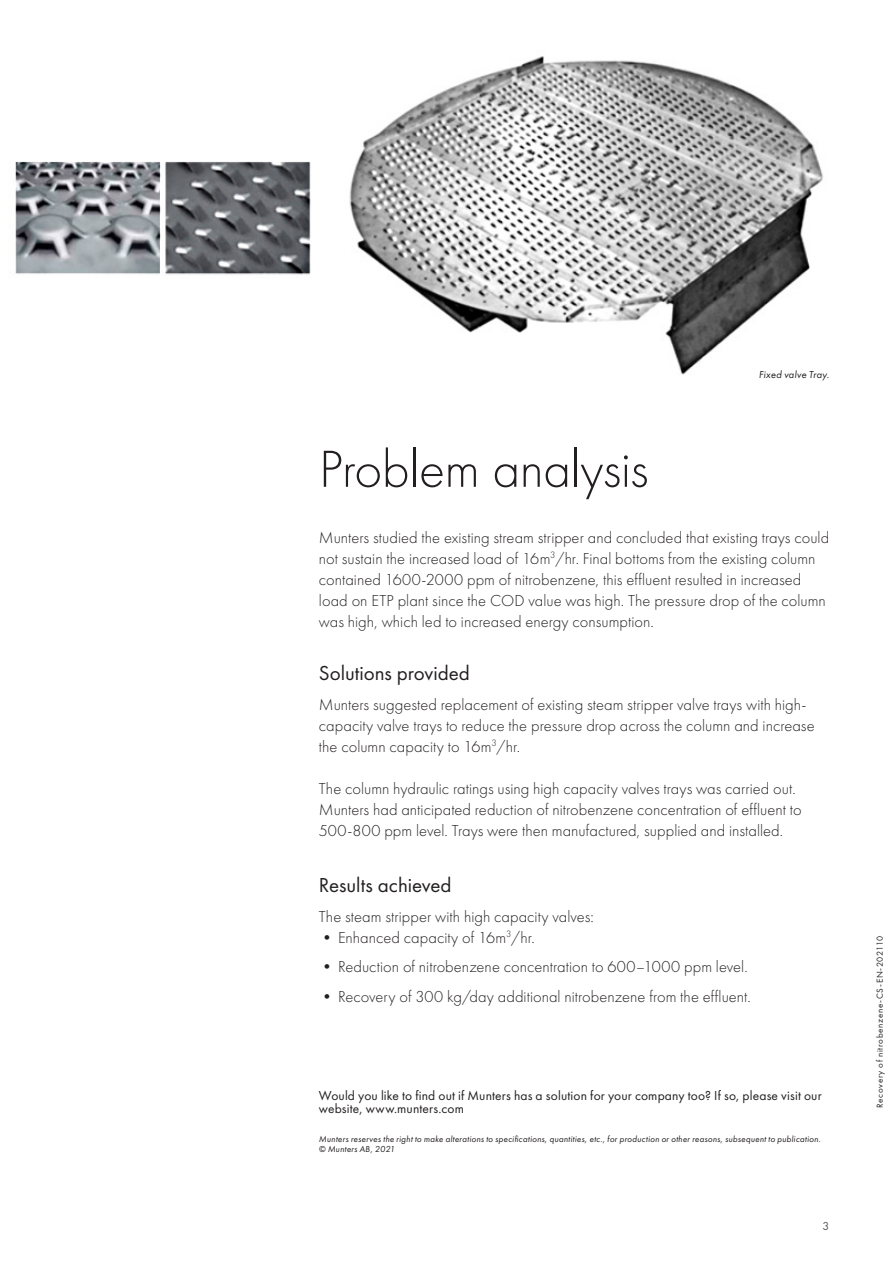
<style>
.page{position:relative;width:893px;height:1263px;background:#fff}
.page>*{position:absolute;margin:0;border:0;box-sizing:border-box;transform-origin:0 0}
.t1{font:54px "Futura PT Light";letter-spacing:-.01em;color:#231f20}
.t2{font:21px "Futura PT";color:#231f20}
.t3{font:16.5px/21px "Futura PT Light";letter-spacing:.005em;color:#231f20}
.t4{font:13.5px/12.6px "Futura PT";letter-spacing:.01em;color:#231f20}
.t5{font:12px "Futura PT";color:#57585a}
.t6{font:italic 10.5px "Futura PT Book";letter-spacing:.02em;color:#231f20}
.t7{font:italic 9px/10.5px "Futura PT Book";letter-spacing:.025em;color:#231f20}
.t8{font:9px "Futura PT";letter-spacing:.075em;color:#231f20}
</style>
<div class="page">
<img style="left:349px;top:56px;width:474px;height:319px">
<img style="left:15px;top:161px;width:296px;height:114px">
<h1 class="t1" style="left:319px;top:438px;width:331px">Problem analysis</h1>
<p class="t6" style="left:759px;top:368px;width:72px">Fixed valve Tray.</p>
<p class="t3" style="left:319px;top:527px;width:512px">Munters studied the existing stream stripper and concluded that existing trays could not sustain the increased load of 16m<sup>3</sup>/hr. Final bottoms from the existing column contained 1600-2000 ppm of nitrobenzene, this effluent resulted in increased load on ETP plant since the COD value was high. The pressure drop of the column was high, which led to increased energy consumption.</p>
<p class="t2" style="left:319px;top:661px;width:153px">Solutions provided</p>
<p class="t3" style="left:319px;top:694px;width:497px">Munters suggested replacement of existing steam stripper valve trays with high&shy;capacity valve trays to reduce the pressure drop across the column and increase the column capacity to 16m<sup>3</sup>/hr.</p>
<p class="t3" style="left:319px;top:778px;width:484px">The column hydraulic ratings using high capacity valves trays was carried out.<br>Munters had anticipated reduction of nitrobenzene concentration of effluent to<br>500-800 ppm level. Trays were then manufactured, supplied and installed.</p>
<p class="t2" style="left:319px;top:873px;width:134px">Results achieved</p>
<p class="t3" style="left:319px;top:906px;width:276px">The steam stripper with high capacity valves:</p>
<p class="t3" style="left:319px;top:927px;width:217px">• Enhanced capacity of 16m<sup>3</sup>/hr.</p>
<p class="t3" style="left:319px;top:956px;width:430px">• Reduction of nitrobenzene concentration to 600–1000 ppm level.</p>
<p class="t3" style="left:319px;top:986px;width:433px">• Recovery of 300 kg/day additional nitrobenzene from the effluent.</p>
<p class="t4" style="left:319px;top:1089px;width:504px">Would you like to find out if Munters has a solution for your company too? If so, please visit our website, www.munters.com</p>
<p class="t7" style="left:319px;top:1134px;width:503px">Munters reserves the right to make alterations to specifications, quantities, etc., for production or other reasons, subsequent to publication. © Munters AB, 2021</p>
<p class="t5" style="left:822px;top:1219px;width:8px">3</p>
<p class="t8" style="left:874px;top:1108px;width:173px;rotate:-90deg">Recovery of nitrobenzene-CS-EN-202110</p>
</div>
